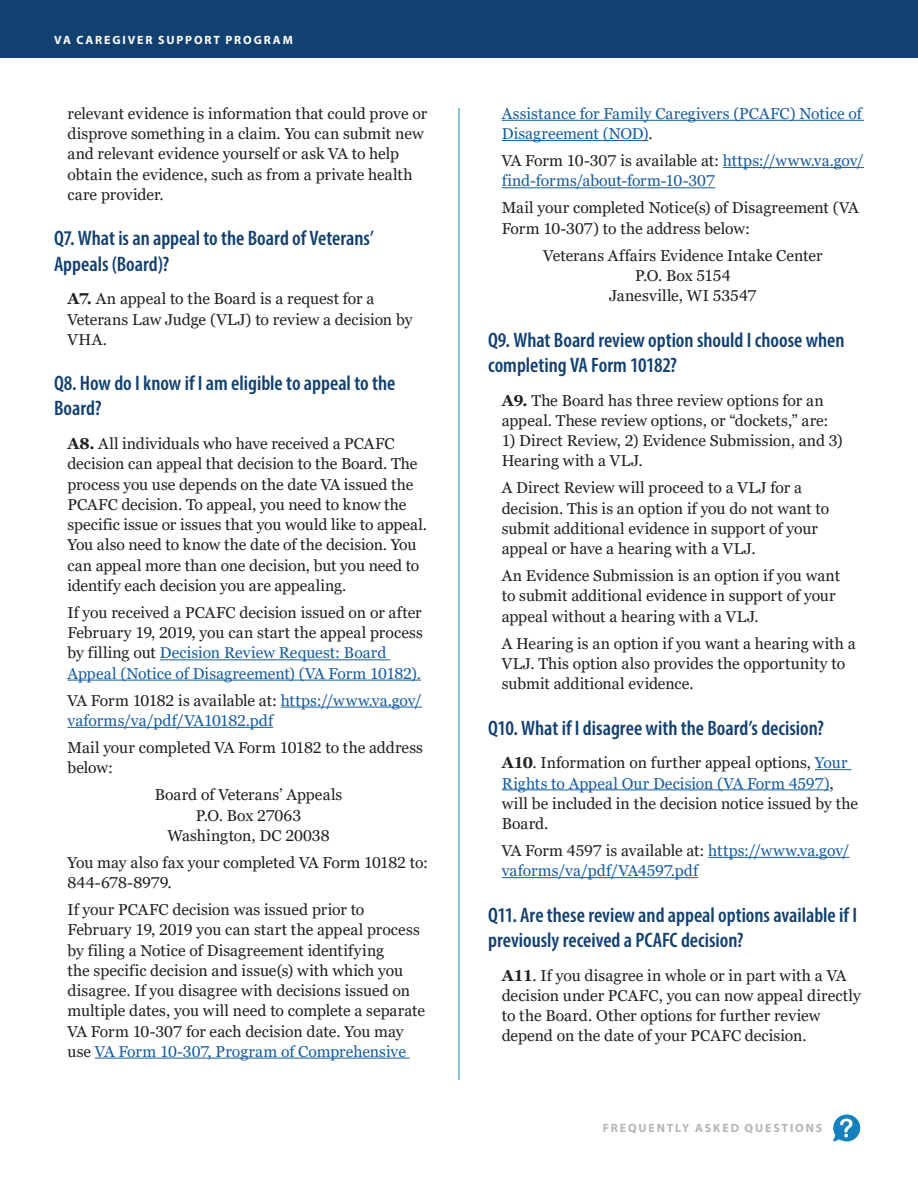
<style>
.page{position:relative;width:918px;height:1188px;background:#fff}
.page>*{position:absolute;margin:0;border:0;box-sizing:border-box;transform-origin:0 0}
.Question{font:600 condensed 21px/25.2px "Myriad Pro";color:#114071}
.Answer_2nd_paragraph{font:15.75px/20.2px "Georgia";color:#231f20}
.Answer{font:15.75px/20.2px "Georgia";color:#231f20}
.Answer_2nd_paragraph-2{font:15.75px/20.2px "Georgia";color:#175d9e}
.Address_Centered{font:15.75px/20.2px "Georgia";color:#231f20;text-align:center}
.t1{font:700 12px "Myriad Pro";letter-spacing:.155em;color:#fff}
.t2{font:700 12px "Myriad Pro";letter-spacing:.155em;color:#b4b5b8}
.s1{font-weight:700}
.s2{color:#175d9e}
.s3{color:#231f20}
</style>
<div class="page">
<hr style="left:160px;top:659px;width:230px;height:1px;background:#175d9e">
<hr style="left:68px;top:680px;width:353px;height:1px;background:#175d9e">
<hr style="left:281px;top:707px;width:141px;height:1px;background:#175d9e">
<hr style="left:68px;top:727px;width:205px;height:1px;background:#175d9e">
<hr style="left:95px;top:1058px;width:315px;height:1px;background:#175d9e">
<hr style="left:502px;top:120px;width:362px;height:1px;background:#175d9e">
<hr style="left:502px;top:140px;width:146px;height:1px;background:#175d9e">
<hr style="left:723px;top:167px;width:141px;height:1px;background:#175d9e">
<hr style="left:502px;top:187px;width:213px;height:1px;background:#175d9e">
<hr style="left:815px;top:769px;width:36px;height:1px;background:#175d9e">
<hr style="left:502px;top:790px;width:327px;height:1px;background:#175d9e">
<hr style="left:708px;top:857px;width:141px;height:1px;background:#175d9e">
<hr style="left:502px;top:877px;width:196px;height:1px;background:#175d9e">
<svg style="left:833px;top:1115px;width:27px;height:27px"></svg>
<div style="left:0;top:0;width:918px;height:58px;background:#114071"></div>
<hr style="left:459px;top:108px;width:1px;height:972px;background:#1482bf">
<p class="t1" style="left:54px;top:32px;width:240px">VA CAREGIVER SUPPORT PROGRAM</p>
<p class="Answer" style="left:68px;top:104px;width:361px">relevant evidence is information that could prove or disprove something in a claim. You can submit new and relevant evidence yourself or ask VA to help obtain the evidence, such as from a private health care provider.</p>
<p class="Question" style="left:54px;top:225px;width:321px">Q7. What is an appeal to the Board of Veterans’<br>Appeals (Board)?</p>
<p class="Answer" style="left:68px;top:289px;width:347px"><span class="s1">A7.</span> An appeal to the Board is a request for a<br>Veterans Law Judge (VLJ) to review a decision by<br>VHA.</p>
<p class="Question" style="left:54px;top:370px;width:343px">Q8. How do I know if I am eligible to appeal to the<br>Board?</p>
<p class="Answer" style="left:68px;top:434px;width:361px"><span class="s1">A8.</span> All individuals who have received a PCAFC decision can appeal that decision to the Board. The process you use depends on the date VA issued the PCAFC decision. To appeal, you need to know the specific issue or issues that you would like to appeal.<br>You also need to know the date of the decision. You can appeal more than one decision, but you need to identify each decision you are appealing.</p>
<p class="Answer_2nd_paragraph" style="left:68px;top:603px;width:357px">If you received a PCAFC decision issued on or after February 19, 2019, you can start the appeal process by filling out <span class="s2">Decision Review Request: Board Appeal (Notice of Disagreement) (VA Form 10182).</span></p>
<p class="Answer_2nd_paragraph-2" style="left:68px;top:691px;width:356px"><span class="s3">VA Form 10182 is available at:</span> https://www.va.gov/ vaforms/va/pdf/VA10182.pdf</p>
<p class="Answer_2nd_paragraph" style="left:68px;top:738px;width:357px">Mail your completed VA Form 10182 to the address below:</p>
<p class="Address_Centered" style="left:155px;top:785px;width:189px">Board of Veterans’ Appeals<br>P.O. Box 27063<br>Washington, DC 20038</p>
<p class="Answer_2nd_paragraph" style="left:67px;top:853px;width:362px">You may also fax your completed VA Form 10182 to:<br>844-678-8979.</p>
<p class="Answer_2nd_paragraph" style="left:67px;top:900px;width:359px">If your PCAFC decision was issued prior to February 19, 2019 you can start the appeal process by filing a Notice of Disagreement identifying<br>the specific decision and issue(s) with which you disagree. If you disagree with decisions issued on multiple dates, you will need to complete a separate VA Form 10-307 for each decision date. You may use <span class="s2">VA Form 10-307, Program of Comprehensive</span></p>
<p class="Answer_2nd_paragraph-2" style="left:502px;top:104px;width:362px">Assistance for Family Caregivers (PCAFC) Notice of<br>Disagreement (NOD)<span class="s3">.</span></p>
<p class="Answer_2nd_paragraph-2" style="left:502px;top:151px;width:364px"><span class="s3">VA Form 10-307 is available at:</span> https://www.va.gov/ find-forms/about-form-10-307</p>
<p class="Answer_2nd_paragraph" style="left:502px;top:198px;width:359px">Mail your completed Notice(s) of Disagreement (VA<br>Form 10-307) to the address below:</p>
<p class="Address_Centered" style="left:543px;top:245px;width:281px">Veterans Affairs Evidence Intake Center<br>P.O. Box 5154<br>Janesville, WI 53547</p>
<p class="Question" style="left:488px;top:327px;width:358px">Q9. What Board review option should I choose when completing VA Form 10182?</p>
<p class="Answer" style="left:502px;top:390px;width:328px"><span class="s1">A9.</span> The Board has three review options for an appeal. These review options, or “dockets,” are:</p>
<p class="Answer" style="left:502px;top:431px;width:343px">1) Direct Review, 2) Evidence Submission, and 3)<br>Hearing with a VLJ.</p>
<p class="Answer_2nd_paragraph" style="left:502px;top:478px;width:329px">A Direct Review will proceed to a VLJ for a decision. This is an option if you do not want to submit additional evidence in support of your appeal or have a hearing with a VLJ.</p>
<p class="Answer_2nd_paragraph" style="left:502px;top:566px;width:340px">An Evidence Submission is an option if you want to submit additional evidence in support of your appeal without a hearing with a VLJ.</p>
<p class="Answer_2nd_paragraph" style="left:502px;top:633px;width:356px">A Hearing is an option if you want a hearing with a<br>VLJ. This option also provides the opportunity to submit additional evidence.</p>
<p class="Question" style="left:488px;top:715px;width:337px">Q10. What if I disagree with the Board’s decision?</p>
<p class="Answer" style="left:502px;top:753px;width:358px"><span class="s1">A10</span>. Information on further appeal options, <span class="s2">Your Rights to Appeal Our Decision (VA Form 4597)</span>, will be included in the decision notice issued by the Board.</p>
<p class="Answer_2nd_paragraph-2" style="left:502px;top:841px;width:349px"><span class="s3">VA Form 4597 is available at:</span> https://www.va.gov/ vaforms/va/pdf/VA4597.pdf</p>
<p class="Question" style="left:488px;top:902px;width:370px">Q11. Are these review and appeal options available if I previously received a PCAFC decision?</p>
<p class="Answer" style="left:502px;top:965px;width:361px"><span class="s1">A11</span>. If you disagree in whole or in part with a VA decision under PCAFC, you can now appeal directly to the Board. Other options for further review depend on the date of your PCAFC decision.</p>
<p class="t2" style="left:603px;top:1120px;width:221px">FREQUENTLY ASKED QUESTIONS</p>
</div>
